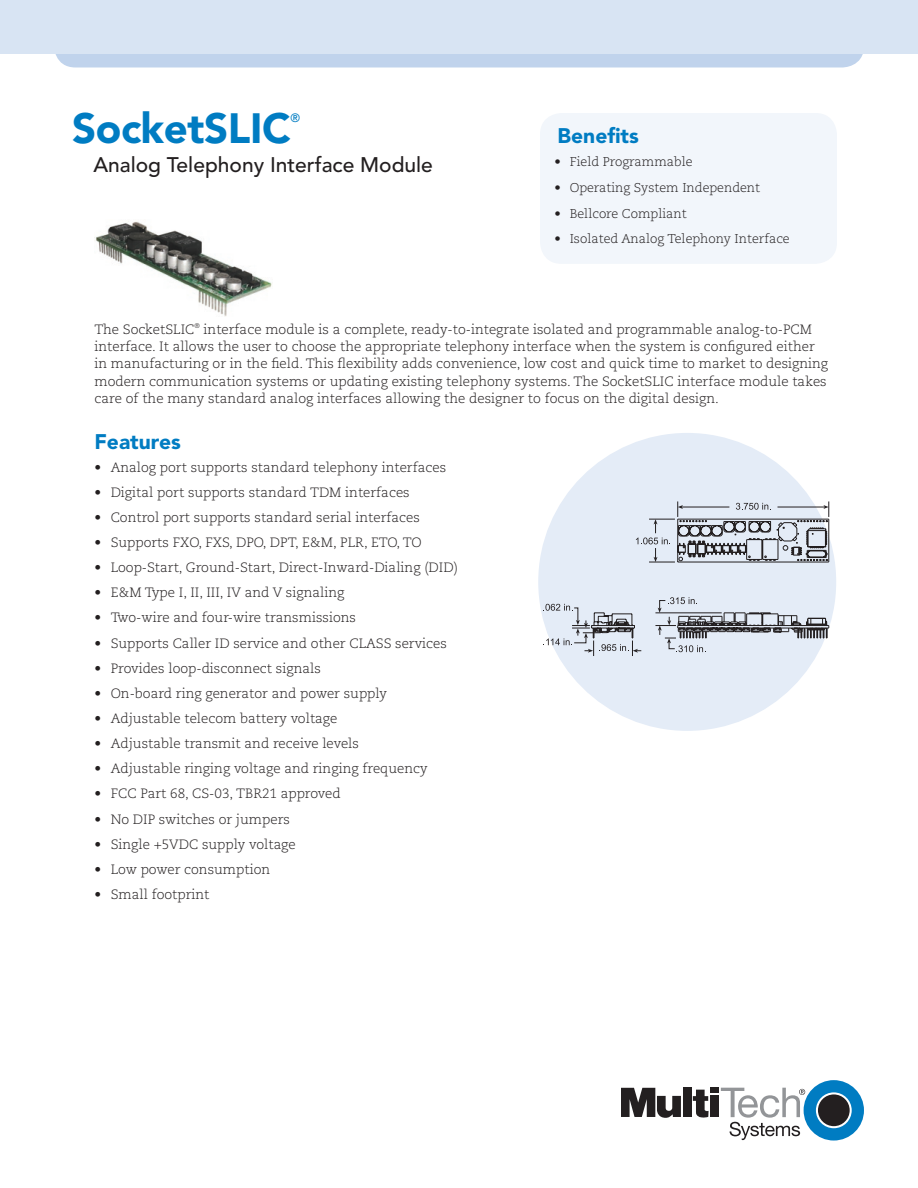
<style>
.page{position:relative;width:918px;height:1188px;background:#fff}
.page>*{position:absolute;margin:0;border:0;box-sizing:border-box;transform-origin:0 0}
.t1{font:900 42px "Avenir";letter-spacing:-.01em;color:#007cc2}
.t2{font:500 21px "Avenir";color:#231f20}
.t3{font:900 21px "Avenir";color:#007cc2}
.t4{font:300 13.5px/17.2px "Caecilia";color:#231f20}
.t5{font:300 12.75px "Caecilia";color:#231f20}
.t6{font:500 12px "Avenir";color:#007cc2}
</style>
<div class="page">
<svg style="left:55px;top:54px;width:808px;height:14px;background:#c3d5ec"></svg>
<div style="left:0;top:0;width:918px;height:54px;background:#d8e4f3"></div>
<div style="left:804px;top:1080px;width:60px;height:61px;background:#007cc2;border-radius:50%"></div>
<svg style="left:816px;top:1092px;width:36px;height:36px"></svg>
<div style="left:818px;top:1094px;width:32px;height:32px;background:#231f20;border-radius:50%"></div>
<div style="left:683px;top:1088px;width:9px;height:29px;background:#231f20"></div>
<div style="left:710px;top:1096px;width:9px;height:21px;background:#231f20"></div>
<div style="left:710px;top:1088px;width:9px;height:5px;background:#231f20"></div>
<svg style="left:621px;top:1088px;width:60px;height:30px"></svg>
<svg style="left:693px;top:1090px;width:16px;height:28px"></svg>
<svg style="left:721px;top:1088px;width:84px;height:52px"></svg>
<div style="left:540px;top:113px;width:297px;height:151px;background:#f2f6fb"></div>
<img style="left:95px;top:221px;width:177px;height:95px">
<div style="left:538px;top:433px;width:298px;height:298px;background:#e4ecf7;border-radius:50%"></div>
<svg style="left:636px;top:501px;width:194px;height:62px"></svg>
<svg style="left:655px;top:597px;width:174px;height:55px"></svg>
<svg style="left:543px;top:604px;width:98px;height:52px"></svg>
<h1 class="t1" style="left:72px;top:103px;width:220px">SocketSLIC</h1>
<p class="t6" style="left:290px;top:111px;width:11px">®</p>
<h2 class="t2" style="left:93px;top:152px;width:341px">Analog Telephony Interface Module</h2>
<h2 class="t3" style="left:558px;top:123px;width:83px">Benefits</h2>
<p class="t5" style="left:555px;top:154px;width:140px">• Field Programmable</p>
<p class="t5" style="left:555px;top:180px;width:207px">• Operating System Independent</p>
<p class="t5" style="left:555px;top:206px;width:134px">• Bellcore Compliant</p>
<p class="t5" style="left:555px;top:232px;width:237px">• Isolated Analog Telephony Interface</p>
<p class="t4" style="left:95px;top:321px;width:735px">The SocketSLIC<sup>®</sup> interface module is a complete, ready-to-integrate isolated and programmable analog-to-PCM interface. It allows the user to choose the appropriate telephony interface when the system is configured either in manufacturing or in the field. This flexibility adds convenience, low cost and quick time to market to designing modern communication systems or updating existing telephony systems. The SocketSLIC interface module takes care of the many standard analog interfaces allowing the designer to focus on the digital design.</p>
<h2 class="t3" style="left:95px;top:429px;width:88px">Features</h2>
<p class="t4" style="left:95px;top:459px;width:353px">• Analog port supports standard telephony interfaces</p>
<p class="t4" style="left:95px;top:484px;width:317px">• Digital port supports standard TDM interfaces</p>
<p class="t4" style="left:95px;top:509px;width:327px">• Control port supports standard serial interfaces</p>
<p class="t4" style="left:95px;top:534px;width:329px">• Supports FXO, FXS, DPO, DPT, E&amp;M, PLR, ETO, TO</p>
<p class="t4" style="left:95px;top:559px;width:365px">• Loop-Start, Ground-Start, Direct-Inward-Dialing (DID)</p>
<p class="t4" style="left:95px;top:584px;width:251px">• E&amp;M Type I, II, III, IV and V signaling</p>
<p class="t4" style="left:95px;top:609px;width:263px">• Two-wire and four-wire transmissions</p>
<p class="t4" style="left:95px;top:635px;width:354px">• Supports Caller ID service and other CLASS services</p>
<p class="t4" style="left:95px;top:660px;width:228px">• Provides loop-disconnect signals</p>
<p class="t4" style="left:95px;top:685px;width:294px">• On-board ring generator and power supply</p>
<p class="t4" style="left:95px;top:710px;width:244px">• Adjustable telecom battery voltage</p>
<p class="t4" style="left:95px;top:735px;width:266px">• Adjustable transmit and receive levels</p>
<p class="t4" style="left:95px;top:760px;width:335px">• Adjustable ringing voltage and ringing frequency</p>
<p class="t4" style="left:95px;top:785px;width:248px">• FCC Part 68, CS-03, TBR21 approved</p>
<p class="t4" style="left:95px;top:811px;width:197px">• No DIP switches or jumpers</p>
<p class="t4" style="left:95px;top:836px;width:203px">• Single +5VDC supply voltage</p>
<p class="t4" style="left:95px;top:861px;width:177px">• Low power consumption</p>
<p class="t4" style="left:95px;top:886px;width:116px">• Small footprint</p>
</div>
